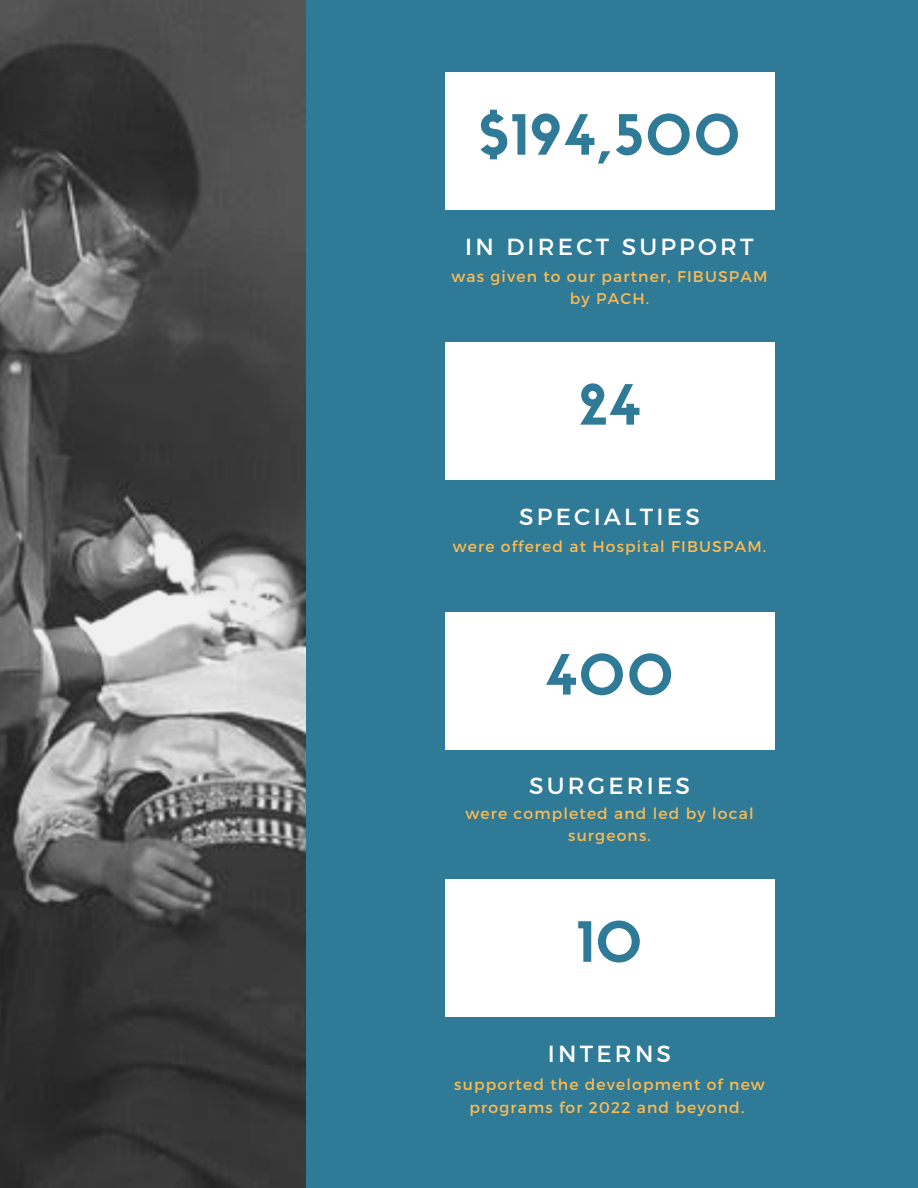
<style>
.page{position:relative;width:918px;height:1188px;background:#2f7a96}
.page>*{position:absolute;margin:0;border:0;box-sizing:border-box;transform-origin:0 0}
.t1{font:54.45px "Sifonn Basic";letter-spacing:.035em;color:#2f7a96}
.t2{font:23.25px "Montserrat";letter-spacing:.135em;color:#fff}
.t3{font:15.6px/22.4px "Montserrat";letter-spacing:.075em;color:#fcbb52;text-align:center}
</style>
<div class="page">
<img style="left:0;top:0;width:306px;height:1188px">
<div style="left:445px;top:880px;width:329px;height:137px;background:#fff"></div>
<div style="left:445px;top:612px;width:329px;height:138px;background:#fff"></div>
<div style="left:445px;top:343px;width:329px;height:137px;background:#fff"></div>
<div style="left:445px;top:73px;width:329px;height:137px;background:#fff"></div>
<h1 class="t1" style="left:479px;top:114px;width:263px">$194,500</h1>
<h2 class="t2" style="left:465px;top:231px;width:290px">IN DIRECT SUPPORT</h2>
<p class="t3" style="left:451px;top:264px;width:318px">was given to our partner, FIBUSPAM by PACH.</p>
<h1 class="t1" style="left:579px;top:384px;width:63px">24</h1>
<h2 class="t2" style="left:519px;top:501px;width:182px">SPECIALTIES</h2>
<p class="t3" style="left:453px;top:534px;width:315px">were offered at Hospital FIBUSPAM.</p>
<h1 class="t1" style="left:546px;top:654px;width:129px">400</h1>
<h2 class="t2" style="left:529px;top:771px;width:163px">SURGERIES</h2>
<p class="t3" style="left:465px;top:801px;width:290px">were completed and led by local surgeons.</p>
<h1 class="t1" style="left:577px;top:921px;width:66px">10</h1>
<h2 class="t2" style="left:548px;top:1038px;width:125px">INTERNS</h2>
<p class="t3" style="left:454px;top:1073px;width:312px">supported the development of new programs for 2022 and beyond.</p>
</div>
